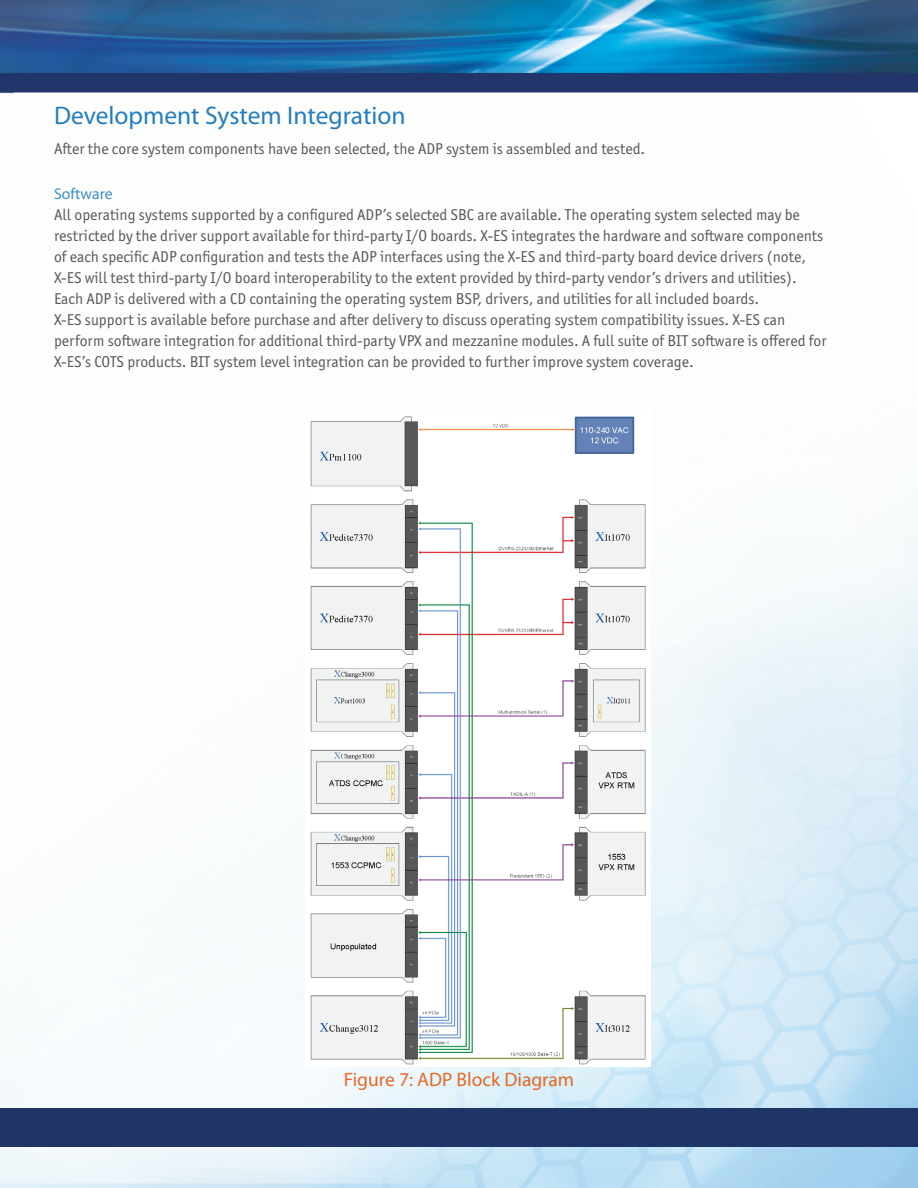
<style>
.page{position:relative;width:918px;height:1188px;background:#fff}
.page>*{position:absolute;margin:0;border:0;box-sizing:border-box;transform-origin:0 0}
.t1{font:25.5px "Myriad Pro";color:#267dbd}
.t2{font:19.5px "Myriad Pro";color:#e16b26}
.t3{font:15.75px/21px "Officina Sans ITC Std";color:#57585a}
.t4{font:15.75px "Myriad Pro";color:#3b8cc5}
</style>
<div class="page">
<img style="left:14px;top:0;width:904px;height:1188px">
<img style="left:0;top:0;width:14px;height:1188px">
<div style="left:0;top:1108px;width:918px;height:39px;background:#1e3566"></div>
<img style="left:305px;top:409px;width:345px;height:658px">
<h1 class="t1" style="left:54px;top:100px;width:353px">Development System Integration</h1>
<p class="t3" style="left:54px;top:138px;width:593px">After the core system components have been selected, the ADP system is assembled and tested.</p>
<p class="t4" style="left:54px;top:184px;width:60px">Software</p>
<p class="t3" style="left:54px;top:204px;width:774px">All operating systems supported by a configured ADP’s selected SBC are available. The operating system selected may be restricted by the driver support available for third-party I/O boards. X-ES integrates the hardware and software components of each specific ADP configuration and tests the ADP interfaces using the X-ES and third-party board device drivers (note, X-ES will test third-party I/O board interoperability to the extent provided by third-party vendor’s drivers and utilities).<br>Each ADP is delivered with a CD containing the operating system BSP, drivers, and utilities for all included boards.<br>X-ES support is available before purchase and after delivery to discuss operating system compatibility issues. X-ES can perform software integration for additional third-party VPX and mezzanine modules. A full suite of BIT software is offered for X-ES’s COTS products. BIT system level integration can be provided to further improve system coverage.</p>
<p class="t2" style="left:344px;top:1068px;width:232px">Figure 7: ADP Block Diagram</p>
</div>
